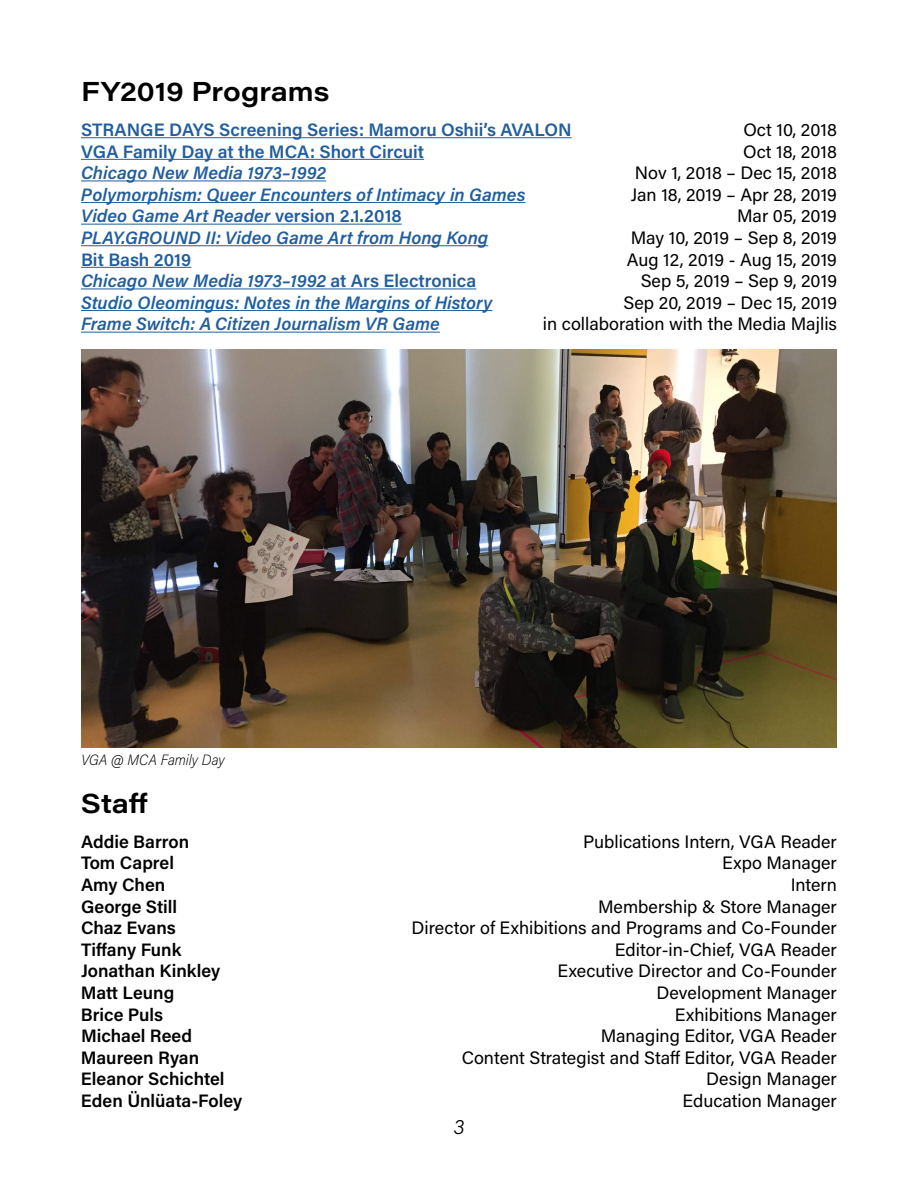
<style>
.page{position:relative;width:918px;height:1188px;background:#fff}
.page>*{position:absolute;margin:0;border:0;box-sizing:border-box;transform-origin:0 0}
.t1{font:27px "Acumin Variable Concept";letter-spacing:.125em;color:#000}
.t2{font:21px "Acumin Variable Concept";color:#000}
.t3{font:18px "Acumin Variable Concept";letter-spacing:.02em;color:#000}
.t4{font:18px "Acumin Variable Concept";letter-spacing:.035em;color:#215e9e}
.t5{font:18px "Acumin Variable Concept";letter-spacing:.04em;color:#000}
.t6{font:18px "Acumin Variable Concept";letter-spacing:.045em;color:#000}
.t7{font:15px "Acumin Variable Concept";letter-spacing:-.06em;color:#000}
</style>
<div class="page">
<hr style="left:81px;top:137px;width:491px;height:1px;background:#215e9e">
<hr style="left:81px;top:159px;width:343px;height:1px;background:#215e9e">
<hr style="left:81px;top:180px;width:245px;height:1px;background:#215e9e">
<hr style="left:81px;top:202px;width:444px;height:1px;background:#215e9e">
<hr style="left:81px;top:224px;width:321px;height:1px;background:#215e9e">
<hr style="left:81px;top:245px;width:407px;height:1px;background:#215e9e">
<hr style="left:81px;top:267px;width:110px;height:1px;background:#215e9e">
<hr style="left:81px;top:288px;width:395px;height:1px;background:#215e9e">
<hr style="left:81px;top:310px;width:411px;height:1px;background:#215e9e">
<hr style="left:81px;top:332px;width:359px;height:1px;background:#215e9e">
<img style="left:81px;top:350px;width:756px;height:397px">
<h1 class="t1" style="left:81px;top:73px;width:246px">FY2019 Programs</h1>
<p class="t4" style="left:81px;top:117px;width:492px">STRANGE DAYS Screening Series: Mamoru Oshii’s AVALON</p>
<p class="t3" style="left:743px;top:117px;width:95px">Oct 10, 2018</p>
<p class="t4" style="left:81px;top:139px;width:344px">VGA Family Day at the MCA: Short Circuit</p>
<p class="t3" style="left:743px;top:139px;width:95px">Oct 18, 2018</p>
<p class="t4" style="left:81px;top:161px;width:246px">Chicago New Media 1973–1992</p>
<p class="t3" style="left:635px;top:161px;width:203px">Nov 1, 2018 – Dec 15, 2018</p>
<p class="t4" style="left:81px;top:182px;width:445px">Polymorphism: Queer Encounters of Intimacy in Games</p>
<p class="t3" style="left:631px;top:182px;width:207px">Jan 18, 2019 – Apr 28, 2019</p>
<p class="t4" style="left:81px;top:204px;width:321px">Video Game Art Reader version 2.1.2018</p>
<p class="t3" style="left:737px;top:204px;width:101px">Mar 05, 2019</p>
<p class="t4" style="left:81px;top:225px;width:408px">PLAY.GROUND II: Video Game Art from Hong Kong</p>
<p class="t3" style="left:631px;top:225px;width:207px">May 10, 2019 – Sep 8, 2019</p>
<p class="t4" style="left:81px;top:247px;width:111px">Bit Bash 2019</p>
<p class="t3" style="left:627px;top:247px;width:211px">Aug 12, 2019 - Aug 15, 2019</p>
<p class="t4" style="left:81px;top:269px;width:396px">Chicago New Media 1973–1992 at Ars Electronica</p>
<p class="t3" style="left:641px;top:269px;width:198px">Sep 5, 2019 – Sep 9, 2019</p>
<p class="t4" style="left:81px;top:290px;width:412px">Studio Oleomingus: Notes in the Margins of History</p>
<p class="t3" style="left:624px;top:290px;width:215px">Sep 20, 2019 – Dec 15, 2019</p>
<p class="t4" style="left:81px;top:312px;width:360px">Frame Switch: A Citizen Journalism VR Game</p>
<p class="t3" style="left:543px;top:312px;width:295px">in collaboration with the Media Majlis</p>
<p class="t7" style="left:81px;top:749px;width:146px">VGA @ MCA Family Day</p>
<h1 class="t1" style="left:81px;top:785px;width:68px">Staff</h1>
<p class="t5" style="left:81px;top:829px;width:109px">Addie Barron</p>
<p class="t3" style="left:583px;top:829px;width:255px">Publications Intern, VGA Reader</p>
<p class="t5" style="left:81px;top:851px;width:94px">Tom Caprel</p>
<p class="t3" style="left:722px;top:851px;width:116px">Expo Manager</p>
<p class="t3" style="left:81px;top:872px;width:85px">Amy Chen</p>
<p class="t3" style="left:791px;top:872px;width:47px">Intern</p>
<p class="t6" style="left:81px;top:894px;width:97px">George Still</p>
<p class="t3" style="left:598px;top:894px;width:240px">Membership &amp; Store Manager</p>
<p class="t3" style="left:81px;top:916px;width:95px">Chaz Evans</p>
<p class="t3" style="left:411px;top:916px;width:427px">Director of Exhibitions and Programs and Co-Founder</p>
<p class="t3" style="left:81px;top:937px;width:101px">Tiffany Funk</p>
<p class="t3" style="left:615px;top:937px;width:223px">Editor-in-Chief, VGA Reader</p>
<p class="t5" style="left:81px;top:959px;width:140px">Jonathan Kinkley</p>
<p class="t3" style="left:558px;top:959px;width:280px">Executive Director and Co-Founder</p>
<p class="t3" style="left:81px;top:980px;width:94px">Matt Leung</p>
<p class="t3" style="left:656px;top:980px;width:182px">Development Manager</p>
<p class="t5" style="left:81px;top:1002px;width:83px">Brice Puls</p>
<p class="t3" style="left:675px;top:1002px;width:163px">Exhibitions Manager</p>
<p class="t5" style="left:81px;top:1024px;width:112px">Michael Reed</p>
<p class="t3" style="left:601px;top:1024px;width:237px">Managing Editor, VGA Reader</p>
<p class="t3" style="left:81px;top:1045px;width:119px">Maureen Ryan</p>
<p class="t3" style="left:462px;top:1045px;width:376px">Content Strategist and Staff Editor, VGA Reader</p>
<p class="t5" style="left:81px;top:1067px;width:144px">Eleanor Schichtel</p>
<p class="t3" style="left:706px;top:1067px;width:132px">Design Manager</p>
<p class="t5" style="left:81px;top:1088px;width:162px">Eden Ünlüata-Foley</p>
<p class="t3" style="left:682px;top:1088px;width:156px">Education Manager</p>
<p class="t2" style="left:454px;top:1112px;width:13px">3</p>
</div>
